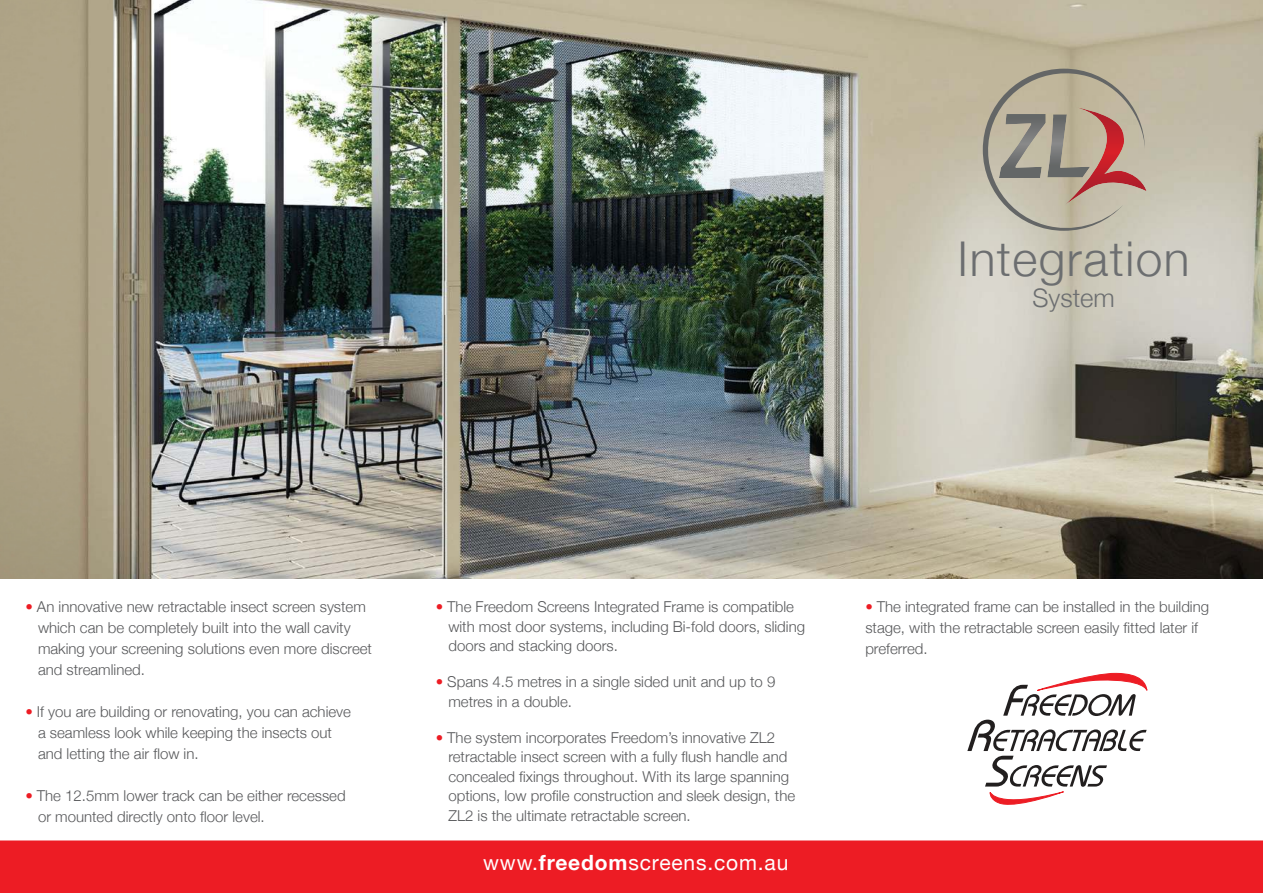
<style>
.page{position:relative;width:1263px;height:893px;background:#fff}
.page>*{position:absolute;margin:0;border:0;box-sizing:border-box;transform-origin:0 0}
.t1{font:300 48px "Helvetica Neue";letter-spacing:.03em;color:#6c6e70}
.t2{font:300 25.5px "Helvetica Neue";color:#6c6e70}
.t3{font:21px "Helvetica Neue";letter-spacing:.04em;color:#fff}
.t4{font:300 15px/21px "Helvetica Neue";color:#57585a}
.s1{font-weight:900;font-stretch:condensed;color:#ed1c24}
.s2{font-weight:700}
</style>
<div class="page">
<div style="left:0;top:840px;width:1263px;height:53px;background:#ed1c24"></div>
<img style="left:77px;top:0;width:1186px;height:578px">
<svg style="left:979px;top:64px;width:166px;height:169px;background:#bab3a0"></svg>
<img style="left:999px;top:114px;width:66px;height:64px">
<img style="left:1065px;top:106px;width:82px;height:99px">
<svg style="left:967px;top:673px;width:180px;height:132px"></svg>
<h1 class="t1" style="left:958px;top:220px;width:233px">Integration</h1>
<h2 class="t2" style="left:1032px;top:288px;width:84px">System</h2>
<p class="t4" style="left:38px;top:595px;width:335px;text-indent:-13px"><span class="s1">•</span> An innovative new retractable insect screen system which can be completely built into the wall cavity making your screening solutions even more discreet and streamlined.</p>
<p class="t4" style="left:38px;top:700px;width:314px;text-indent:-13px"><span class="s1">•</span> If you are building or renovating, you can achieve a seamless look while keeping the insects out and letting the air flow in.</p>
<p class="t4" style="left:38px;top:784px;width:309px;text-indent:-13px"><span class="s1">•</span> The 12.5mm lower track can be either recessed or mounted directly onto floor level.</p>
<p class="t4" style="left:448px;top:596px;width:358px;line-height:19.5px;text-indent:-13px"><span class="s1">•</span> The Freedom Screens Integrated Frame is compatible with most door systems, including Bi-fold doors, sliding doors and stacking doors.</p>
<p class="t4" style="left:448px;top:671px;width:329px;line-height:19.5px;text-indent:-13px"><span class="s1">•</span> Spans 4.5 metres in a single sided unit and up to 9 metres in a double.</p>
<p class="t4" style="left:448px;top:729px;width:348px;line-height:19.5px;text-indent:-13px"><span class="s1">•</span> The system incorporates Freedom’s innovative ZL2 retractable insect screen with a fully flush handle and concealed fixings throughout. With its large spanning options, low profile construction and sleek design, the ZL2 is the ultimate retractable screen.</p>
<h3 class="t3" style="left:483px;top:851px;width:307px">www.<span class="s2">freedom</span>screens.com.au</h3>
<p class="t4" style="left:865px;top:595px;width:345px"><span class="s1">•</span> The integrated frame can be installed in the building stage, with the retractable screen easily fitted later if preferred.</p>
</div>
